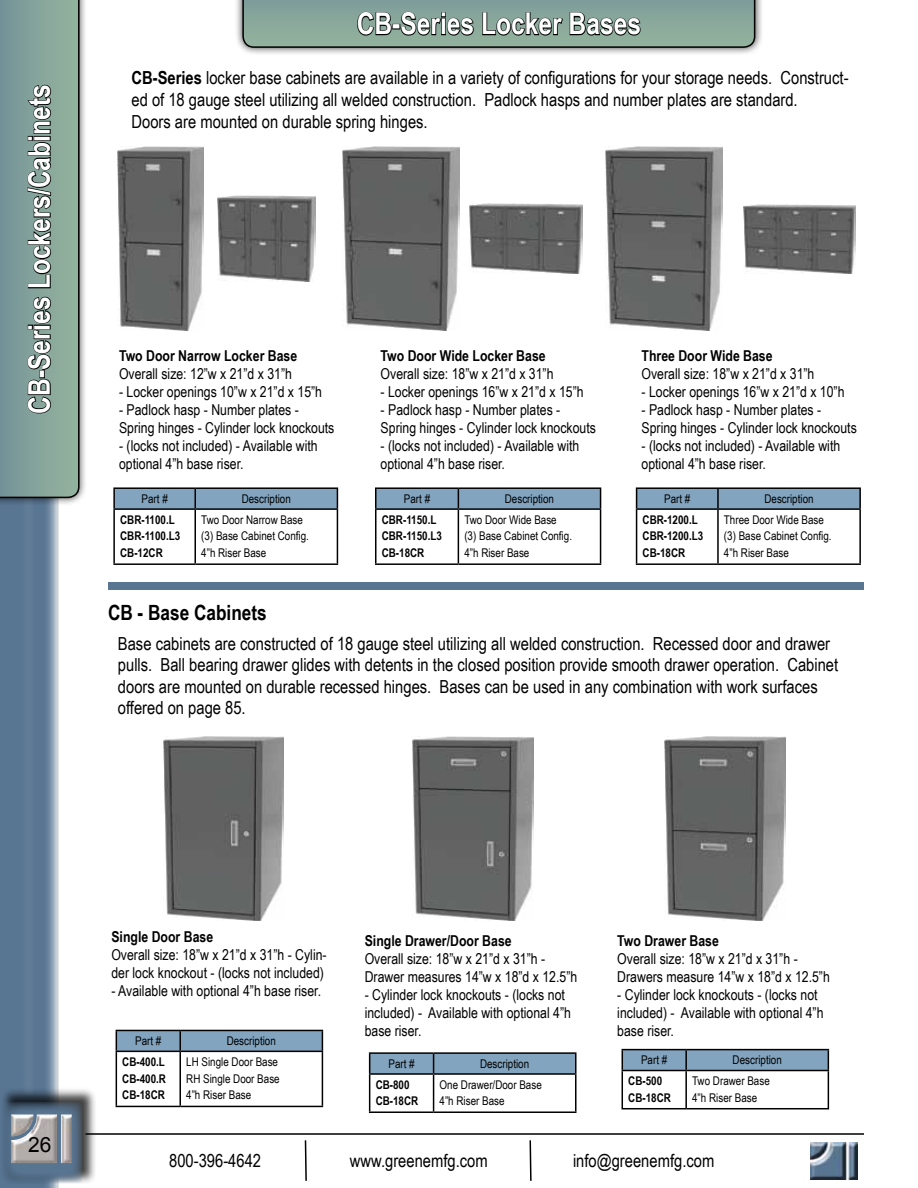
<style>
.page{position:relative;width:918px;height:1188px;background:#fff}
.page>*{position:absolute;margin:0;border:0;box-sizing:border-box;transform-origin:0 0}
.t1{font:700 30px "Arial Narrow";color:#fff}
.t2{font:700 21px "Arial Narrow";color:#000}
.t3{font:21px "Arial";color:#000}
.t4{font:18px/21.6px "Arial Narrow";color:#000}
.t5{font:15px/18px "Arial Narrow";color:#000}
.t6{font:700 15px "Arial Narrow";color:#000}
.t7{font:12px/16.5px "Arial Narrow";color:#000}
.t8{font:700 12px/16.5px "Arial Narrow";color:#000}
.s1{font-weight:700}
</style>
<div class="page">
<svg style="left:0;top:506px;width:59px;height:682px"></svg>
<div style="left:0;top:1087px;width:98px;height:98px;background:#000;opacity:.75"></div>
<svg style="left:2px;top:1102px;width:80px;height:81px;fill:#526d87"></svg>
<svg style="left:304px;top:1140px;width:3px;height:41px"></svg>
<div style="left:23px;top:0;width:11px;height:1095px;background:#617b97"></div>
<hr style="left:85px;top:1133px;width:779px;height:2px;background:#000">
<svg style="left:529px;top:1140px;width:3px;height:41px"></svg>
<img style="left:11px;top:1114px;width:61px;height:49px">
<img style="left:810px;top:1142px;width:47px;height:38px">
<hr style="left:113px;top:563px;width:82px;height:2px;background:#000">
<hr style="left:195px;top:487px;width:143px;height:2px;background:#000">
<hr style="left:195px;top:563px;width:143px;height:2px;background:#000">
<hr style="left:113px;top:487px;width:82px;height:2px;background:#000">
<svg style="left:113px;top:488px;width:225px;height:76px"></svg>
<hr style="left:113px;top:508px;width:82px;height:2px;background:#000">
<hr style="left:375px;top:563px;width:83px;height:2px;background:#000">
<hr style="left:458px;top:487px;width:143px;height:2px;background:#000">
<hr style="left:458px;top:563px;width:143px;height:2px;background:#000">
<hr style="left:375px;top:487px;width:83px;height:2px;background:#000">
<svg style="left:375px;top:488px;width:226px;height:76px"></svg>
<hr style="left:375px;top:508px;width:83px;height:2px;background:#000">
<hr style="left:636px;top:563px;width:82px;height:2px;background:#000">
<hr style="left:718px;top:487px;width:143px;height:2px;background:#000">
<hr style="left:718px;top:563px;width:143px;height:2px;background:#000">
<hr style="left:636px;top:487px;width:82px;height:2px;background:#000">
<svg style="left:636px;top:488px;width:225px;height:76px"></svg>
<hr style="left:636px;top:508px;width:82px;height:2px;background:#000">
<hr style="left:116px;top:1106px;width:64px;height:1px;background:#000">
<hr style="left:180px;top:1106px;width:143px;height:1px;background:#000">
<svg style="left:116px;top:1030px;width:207px;height:76px"></svg>
<hr style="left:116px;top:1051px;width:64px;height:1px;background:#000">
<hr style="left:686px;top:1049px;width:143px;height:1px;background:#000">
<hr style="left:622px;top:1049px;width:64px;height:1px;background:#000">
<svg style="left:622px;top:1050px;width:207px;height:59px"></svg>
<hr style="left:622px;top:1070px;width:64px;height:1px;background:#000">
<img style="left:117px;top:146px;width:86px;height:185px">
<img style="left:342px;top:146px;width:117px;height:185px">
<img style="left:606px;top:146px;width:117px;height:185px">
<img style="left:470px;top:204px;width:112px;height:69px">
<img style="left:217px;top:195px;width:98px;height:87px">
<img style="left:743px;top:204px;width:112px;height:69px">
<img style="left:163px;top:737px;width:121px;height:183px">
<img style="left:665px;top:737px;width:121px;height:183px">
<img style="left:412px;top:737px;width:121px;height:183px">
<hr style="left:369px;top:1111px;width:65px;height:2px;background:#000">
<hr style="left:434px;top:1052px;width:143px;height:2px;background:#000">
<hr style="left:434px;top:1111px;width:143px;height:2px;background:#000">
<hr style="left:369px;top:1052px;width:65px;height:2px;background:#000">
<svg style="left:369px;top:1053px;width:208px;height:59px"></svg>
<hr style="left:369px;top:1073px;width:65px;height:2px;background:#000">
<div style="left:234px;top:0;width:529px;height:56px;background:#000;opacity:.75"></div>
<svg style="left:242px;top:0;width:513px;height:48px"></svg>
<div style="left:0;top:0;width:87px;height:506px;background:#000;opacity:.75"></div>
<svg style="left:0;top:0;width:80px;height:498px"></svg>
<div style="left:108px;top:583px;width:756px;height:7px;background:#587592"></div>
<h1 class="t1" style="left:17px;top:414px;width:331px;rotate:-90deg">CB-Series Lockers/Cabinets</h1>
<h1 class="t1" style="left:357px;top:1px;width:286px">CB-Series Locker Bases</h1>
<p class="t4" style="left:132px;top:67px;width:719px"><span class="s1">CB-Series</span> locker base cabinets are available in a variety of configurations for your storage needs. Construct&shy;ed of 18 gauge steel utilizing all welded construction. Padlock hasps and number plates are standard.<br>Doors are mounted on durable spring hinges.</p>
<p class="t6" style="left:119px;top:344px;width:180px">Two Door Narrow Locker Base</p>
<p class="t5" style="left:119px;top:364px;width:174px">Overall size: 12”w x 21”d x 31”h</p>
<p class="t5" style="left:119px;top:382px;width:205px">- Locker openings 10”w x 21”d x 15”h</p>
<p class="t5" style="left:119px;top:400px;width:217px">- Padlock hasp - Number plates -<br>Spring hinges - Cylinder lock knockouts</p>
<p class="t5" style="left:119px;top:436px;width:200px">- (locks not included) - Available with optional 4”h base riser.</p>
<p class="t7" style="left:142px;top:490px;width:28px">Part #</p>
<p class="t7" style="left:242px;top:490px;width:51px">Description</p>
<p class="t8" style="left:120px;top:511px;width:62px">CBR-1100.L<br>CBR-1100.L3<br>CB-12CR</p>
<p class="t7" style="left:201px;top:511px;width:109px">Two Door Narrow Base (3) Base Cabinet Config.<br>4”h Riser Base</p>
<h2 class="t2" style="left:108px;top:597px;width:160px">CB - Base Cabinets</h2>
<p class="t6" style="left:381px;top:344px;width:167px">Two Door Wide Locker Base</p>
<p class="t5" style="left:381px;top:364px;width:174px">Overall size: 18”w x 21”d x 31”h</p>
<p class="t5" style="left:381px;top:382px;width:205px">- Locker openings 16”w x 21”d x 15”h</p>
<p class="t5" style="left:381px;top:400px;width:217px">- Padlock hasp - Number plates -<br>Spring hinges - Cylinder lock knockouts</p>
<p class="t5" style="left:381px;top:436px;width:200px">- (locks not included) - Available with optional 4”h base riser.</p>
<p class="t7" style="left:404px;top:490px;width:28px">Part #</p>
<p class="t7" style="left:505px;top:490px;width:51px">Description</p>
<p class="t8" style="left:382px;top:511px;width:62px">CBR-1150.L<br>CBR-1150.L3<br>CB-18CR</p>
<p class="t7" style="left:464px;top:511px;width:109px">Two Door Wide Base<br>(3) Base Cabinet Config.<br>4”h Riser Base</p>
<p class="t6" style="left:642px;top:344px;width:133px">Three Door Wide Base</p>
<p class="t5" style="left:642px;top:364px;width:174px">Overall size: 18”w x 21”d x 31”h</p>
<p class="t5" style="left:642px;top:382px;width:205px">- Locker openings 16”w x 21”d x 10”h</p>
<p class="t5" style="left:642px;top:400px;width:217px">- Padlock hasp - Number plates -<br>Spring hinges - Cylinder lock knockouts</p>
<p class="t5" style="left:642px;top:436px;width:200px">- (locks not included) - Available with optional 4”h base riser.</p>
<p class="t7" style="left:664px;top:490px;width:28px">Part #</p>
<p class="t7" style="left:764px;top:490px;width:51px">Description</p>
<p class="t8" style="left:643px;top:511px;width:62px">CBR-1200.L<br>CBR-1200.L3<br>CB-18CR</p>
<p class="t7" style="left:724px;top:511px;width:109px">Three Door Wide Base (3) Base Cabinet Config.<br>4”h Riser Base</p>
<p class="t4" style="left:118px;top:632px;width:722px">Base cabinets are constructed of 18 gauge steel utilizing all welded construction. Recessed door and drawer pulls. Ball bearing drawer glides with detents in the closed position provide smooth drawer operation. Cabinet doors are mounted on durable recessed hinges. Bases can be used in any combination with work surfaces offered on page 85.</p>
<h2 class="t3" style="left:28px;top:1130px;width:25px">26</h2>
<p class="t6" style="left:111px;top:925px;width:103px">Single Door Base</p>
<p class="t5" style="left:111px;top:945px;width:217px">Overall size: 18”w x 21”d x 31”h - Cylin&shy;der lock knockout - (locks not included)</p>
<p class="t5" style="left:111px;top:981px;width:211px">- Available with optional 4”h base riser.</p>
<p class="t7" style="left:135px;top:1032px;width:28px">Part #</p>
<p class="t7" style="left:227px;top:1032px;width:51px">Description</p>
<p class="t8" style="left:122px;top:1053px;width:45px;text-align:justify">CB-400.L CB-400.R CB-18CR</p>
<p class="t7" style="left:186px;top:1053px;width:95px">LH Single Door Base<br>RH Single Door Base<br>4”h Riser Base</p>
<p class="t7" style="left:641px;top:1052px;width:28px">Part #</p>
<p class="t7" style="left:733px;top:1052px;width:51px">Description</p>
<p class="t6" style="left:365px;top:929px;width:148px">Single Drawer/Door Base</p>
<p class="t5" style="left:365px;top:949px;width:214px">Overall size: 18”w x 21”d x 31”h -<br>Drawer measures 14”w x 18”d x 12.5”h</p>
<p class="t5" style="left:365px;top:985px;width:208px">- Cylinder lock knockouts - (locks not included) - Available with optional 4”h base riser.</p>
<p class="t7" style="left:388px;top:1055px;width:28px">Part #</p>
<p class="t7" style="left:480px;top:1055px;width:51px">Description</p>
<p class="t8" style="left:376px;top:1076px;width:44px">CB-800<br>CB-18CR</p>
<p class="t7" style="left:440px;top:1076px;width:104px">One Drawer/Door Base<br>4”h Riser Base</p>
<p class="t6" style="left:617px;top:929px;width:103px">Two Drawer Base</p>
<p class="t5" style="left:617px;top:949px;width:214px">Overall size: 18”w x 21”d x 31”h -<br>Drawers measure 14”w x 18”d x 12.5”h</p>
<p class="t5" style="left:617px;top:985px;width:208px">- Cylinder lock knockouts - (locks not included) - Available with optional 4”h base riser.</p>
<p class="t8" style="left:628px;top:1072px;width:44px">CB-500<br>CB-18CR</p>
<p class="t7" style="left:692px;top:1072px;width:79px">Two Drawer Base<br>4”h Riser Base</p>
<p class="t4" style="left:169px;top:1149px;width:93px">800-396-4642</p>
<p class="t4" style="left:350px;top:1149px;width:139px">www.greenemfg.com</p>
<p class="t4" style="left:573px;top:1149px;width:143px">info@greenemfg.com</p>
</div>
